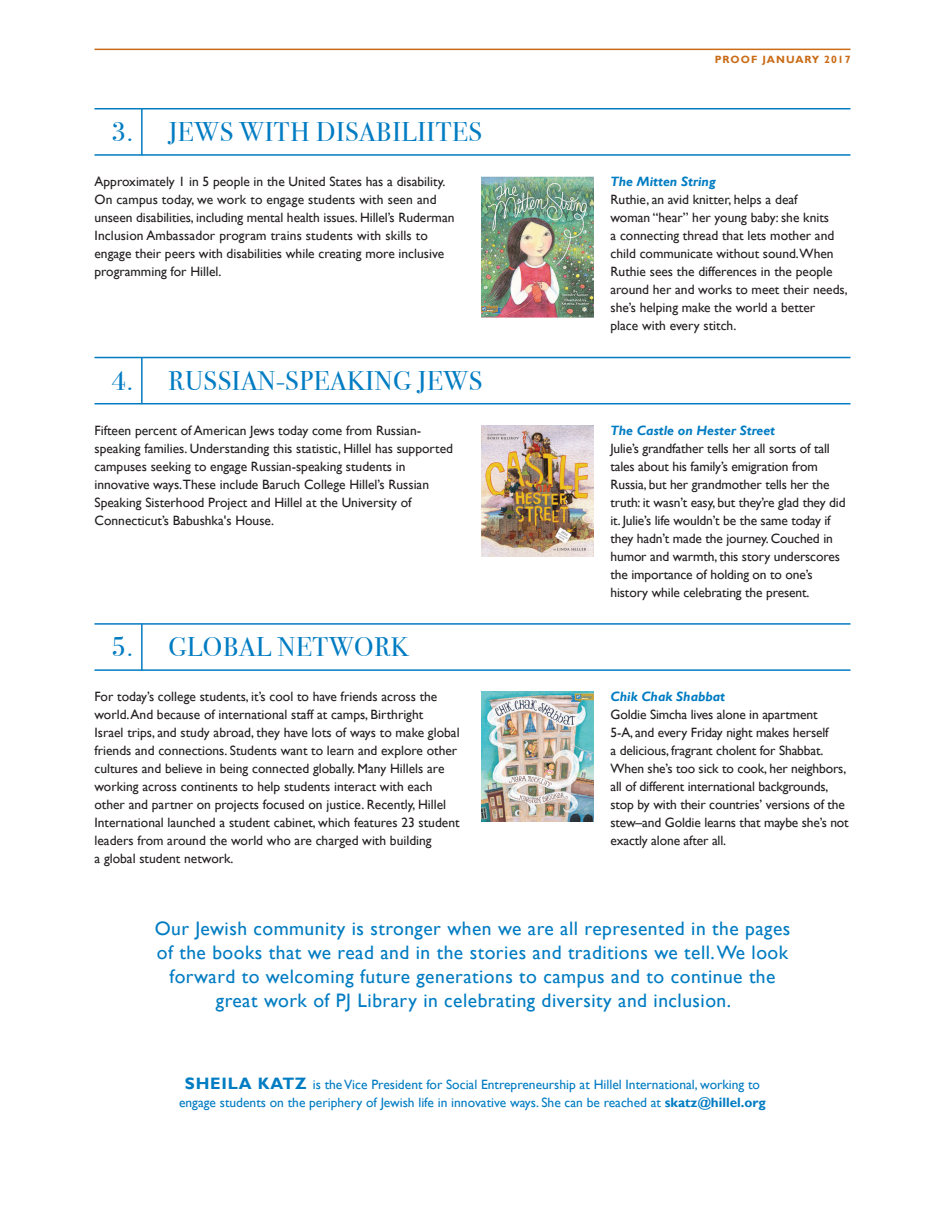
<style>
.page{position:relative;width:945px;height:1215px;background:#fff}
.page>*{position:absolute;margin:0;border:0;box-sizing:border-box;transform-origin:0 0}
.t1{font:27px "Bodoni Svty Two ITCTT";letter-spacing:.025em;color:#007cc2}
.t2{font:19.5px/24px "Gill Sans";letter-spacing:.025em;color:#007cc2;text-align:center}
.t3{font:13.5px/18px "Gill Sans";color:#231f20}
.t4{font:13.5px/18px "Gill Sans";color:#007cc2;text-align:center}
.t5{font:italic 700 13.5px "Gill Sans";color:#007cc2}
.t6{font:700 10.5px "Gill Sans";letter-spacing:.1em;color:#ca6c17}
.s1{font-weight:700;font-size:16.5px}
.s2{font-weight:700}
</style>
<div class="page">
<hr style="left:94px;top:49px;width:756px;height:1px;background:#ca6c17">
<img style="left:482px;top:177px;width:111px;height:141px">
<hr style="left:94px;top:108px;width:756px;height:1px;background:#007cc2">
<hr style="left:94px;top:154px;width:756px;height:2px;background:#007cc2">
<hr style="left:141px;top:108px;width:2px;height:47px;background:#007cc2">
<img style="left:482px;top:426px;width:111px;height:130px">
<hr style="left:94px;top:357px;width:756px;height:1px;background:#007cc2">
<hr style="left:94px;top:403px;width:756px;height:1px;background:#007cc2">
<hr style="left:141px;top:357px;width:2px;height:47px;background:#007cc2">
<img style="left:482px;top:692px;width:111px;height:129px">
<hr style="left:94px;top:623px;width:756px;height:2px;background:#007cc2">
<hr style="left:94px;top:669px;width:756px;height:2px;background:#007cc2">
<hr style="left:141px;top:624px;width:2px;height:46px;background:#007cc2">
<h1 class="t1" style="left:111px;top:110px;width:372px">3. JEWS WITH DISABILIITES</h1>
<p class="t6" style="left:715px;top:53px;width:137px">PROOF JANUARY 2017</p>
<p class="t3" style="left:94px;top:173px;width:361px">Approximately 1 in 5 people in the United States has a disability.<br>On campus today, we work to engage students with seen and unseen disabilities, including mental health issues. Hillel’s Ruderman Inclusion Ambassador program trains students with skills to engage their peers with disabilities while creating more inclusive programming for Hillel.</p>
<p class="t5" style="left:610px;top:174px;width:107px">The Mitten String</p>
<p class="t3" style="left:610px;top:191px;width:239px">Ruthie, an avid knitter, helps a deaf<br>woman “hear” her young baby: she knits<br>a connecting thread that lets mother and child communicate without sound.When Ruthie sees the differences in the people around her and works to meet their needs, she’s helping make the world a better<br>place with every stitch.</p>
<h1 class="t1" style="left:111px;top:359px;width:372px">4. RUSSIAN-SPEAKING JEWS</h1>
<p class="t3" style="left:94px;top:422px;width:360px">Fifteen percent of American Jews today come from Russian&shy;speaking families. Understanding this statistic, Hillel has supported campuses seeking to engage Russian-speaking students in innovative ways.These include Baruch College Hillel’s Russian Speaking Sisterhood Project and Hillel at the University of Connecticut’s Babushka's House.</p>
<p class="t5" style="left:610px;top:422px;width:166px">The Castle on Hester Street</p>
<p class="t3" style="left:610px;top:440px;width:237px">Julie’s grandfather tells her all sorts of tall tales about his family’s emigration from Russia, but her grandmother tells her the truth: it wasn’t easy, but they’re glad they did it. Julie’s life wouldn’t be the same today if they hadn’t made the journey. Couched in humor and warmth, this story underscores the importance of holding on to one’s history while celebrating the present.</p>
<h1 class="t1" style="left:111px;top:625px;width:299px">5. GLOBAL NETWORK</h1>
<p class="t3" style="left:94px;top:688px;width:367px">For today’s college students, it’s cool to have friends across the world. And because of international staff at camps, Birthright<br>Israel trips, and study abroad, they have lots of ways to make global friends and connections. Students want to learn and explore other cultures and believe in being connected globally. Many Hillels are working across continents to help students interact with each other and partner on projects focused on justice. Recently, Hillel International launched a student cabinet, which features 23 student leaders from around the world who are charged with building<br>a global student network.</p>
<p class="t5" style="left:610px;top:689px;width:116px">Chik Chak Shabbat</p>
<p class="t3" style="left:610px;top:706px;width:240px">Goldie Simcha lives alone in apartment<br>5-A, and every Friday night makes herself<br>a delicious, fragrant cholent for Shabbat.<br>When she’s too sick to cook, her neighbors, all of different international backgrounds, stop by with their countries’ versions of the stew–and Goldie learns that maybe she’s not exactly alone after all.</p>
<p class="t2" style="left:155px;top:916px;width:637px">Our Jewish community is stronger when we are all represented in the pages of the books that we read and in the stories and traditions we tell. We look forward to welcoming future generations to campus and to continue the great work of PJ Library in celebrating diversity and inclusion.</p>
<p class="t4" style="left:179px;top:1076px;width:588px"><span class="s1">SHEILA KATZ</span> is the Vice President for Social Entrepreneurship at Hillel International, working to engage students on the periphery of Jewish life in innovative ways. She can be reached at <span class="s2">skatz@hillel.org</span></p>
</div>
